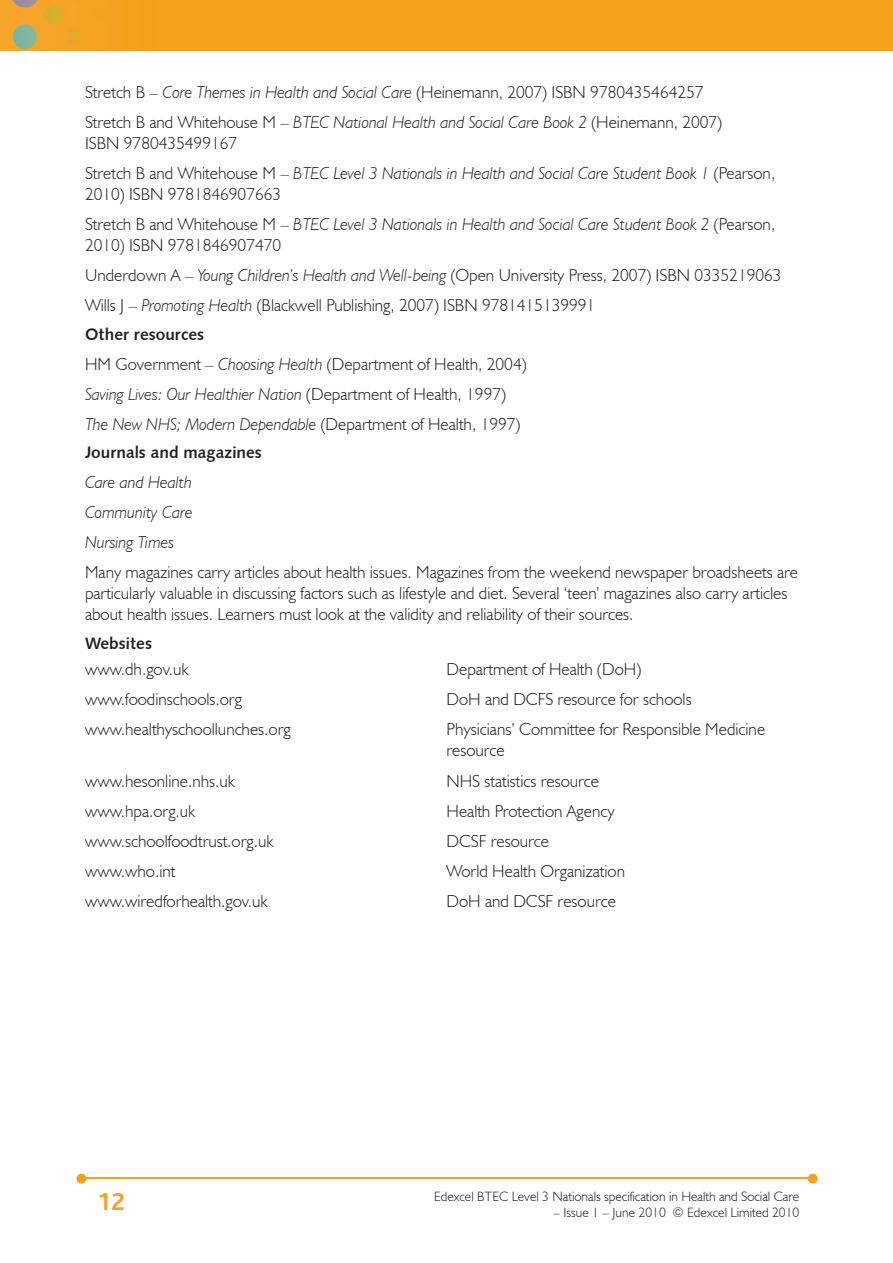
<style>
.page{position:relative;width:893px;height:1263px;background:#fff}
.page>*{position:absolute;margin:0;border:0;box-sizing:border-box;transform-origin:0 0}
.t1{font:700 25.5px "Bliss";color:#f6a01b}
.t2{font:300 17.25px/30px "Humanist 521 BT";color:#231f20}
.t3{font:italic 300 17.25px/30px "Humanist 521 BT";color:#231f20}
.t4{font:16.5px "Humanist 531 BT Bold A";color:#231f20}
.t5{font:300 13.5px "Humanist 521 BT";color:#231f20}
.s1{font-style:italic}
.s2{font-style:normal}
</style>
<div class="page">
<img style="left:0;top:0;width:893px;height:51px">
<hr style="left:82px;top:1178px;width:728px;height:1px;background:#f6a01b">
<svg style="left:808px;top:1174px;width:10px;height:9px"></svg>
<svg style="left:77px;top:1174px;width:9px;height:9px"></svg>
<p class="t2" style="left:85px;top:77px;width:639px">Stretch B – <span class="s1">Core Themes in Health and Social Care</span> (Heinemann, 2007) ISBN 9780435464257<br>Stretch B and Whitehouse M – <span class="s1">BTEC National Health and Social Care Book 2</span> (Heinemann, 2007)</p>
<p class="t3" style="left:85px;top:128px;width:692px"><span class="s2">ISBN 9780435499167<br>Stretch B and Whitehouse M –</span> BTEC Level 3 Nationals in Health and Social Care Student Book 1 <span class="s2">(Pearson,</span></p>
<p class="t2" style="left:85px;top:179px;width:692px">2010) ISBN 9781846907663<br>Stretch B and Whitehouse M – <span class="s1">BTEC Level 3 Nationals in Health and Social Care Student Book 2</span> (Pearson,</p>
<p class="t2" style="left:85px;top:230px;width:698px">2010) ISBN 9781846907470<br>Underdown A – <span class="s1">Young Children’s Health and Well-being</span> (Open University Press, 2007) ISBN 0335219063<br>Wills J – <span class="s1">Promoting Health</span> (Blackwell Publishing, 2007) ISBN 9781415139991</p>
<p class="t4" style="left:85px;top:324px;width:121px">Other resources</p>
<p class="t2" style="left:85px;top:348px;width:443px">HM Government – <span class="s1">Choosing Health</span> (Department of Health, 2004)<br><span class="s1">Saving Lives: Our Healthier Nation</span> (Department of Health, 1997)<br><span class="s1">The New NHS; Modern Dependable</span> (Department of Health, 1997)</p>
<p class="t4" style="left:85px;top:442px;width:178px">Journals and magazines</p>
<p class="t3" style="left:85px;top:467px;width:109px;text-align:justify">Care and Health Community Care Nursing Times</p>
<p class="t2" style="left:85px;top:561px;width:715px;line-height:21px">Many magazines carry articles about health issues. Magazines from the weekend newspaper broadsheets are particularly valuable in discussing factors such as lifestyle and diet. Several ‘teen’ magazines also carry articles about health issues. Learners must look at the validity and reliability of their sources.</p>
<p class="t4" style="left:85px;top:633px;width:69px">Websites</p>
<p class="t2" style="left:85px;top:654px;width:105px">www.dh.gov.uk</p>
<p class="t2" style="left:446px;top:654px;width:196px">Department of Health (DoH)</p>
<p class="t2" style="left:85px;top:684px;width:158px">www.foodinschools.org</p>
<p class="t2" style="left:446px;top:684px;width:247px">DoH and DCFS resource for schools</p>
<p class="t2" style="left:85px;top:714px;width:207px">www.healthyschoollunches.org</p>
<p class="t2" style="left:446px;top:719px;width:320px;line-height:21px">Physicians’ Committee for Responsible Medicine resource</p>
<p class="t2" style="left:85px;top:765px;width:151px">www.hesonline.nhs.uk</p>
<p class="t2" style="left:446px;top:765px;width:154px">NHS statistics resource</p>
<p class="t2" style="left:85px;top:795px;width:112px">www.hpa.org.uk</p>
<p class="t2" style="left:446px;top:795px;width:170px">Health Protection Agency</p>
<p class="t2" style="left:85px;top:825px;width:190px">www.schoolfoodtrust.org.uk</p>
<p class="t2" style="left:446px;top:825px;width:104px">DCSF resource</p>
<p class="t2" style="left:85px;top:856px;width:92px">www.who.int</p>
<p class="t2" style="left:446px;top:856px;width:180px">World Health Organization</p>
<p class="t2" style="left:85px;top:886px;width:184px">www.wiredforhealth.gov.uk</p>
<p class="t2" style="left:446px;top:886px;width:171px">DoH and DCSF resource</p>
<h1 class="t1" style="left:97px;top:1189px;width:29px">12</h1>
<p class="t5" style="left:434px;top:1188px;width:367px">Edexcel BTEC Level 3 Nationals specification in Health and Social Care</p>
<p class="t5" style="left:553px;top:1204px;width:248px">– Issue 1 – June 2010 © Edexcel Limited 2010</p>
</div>
